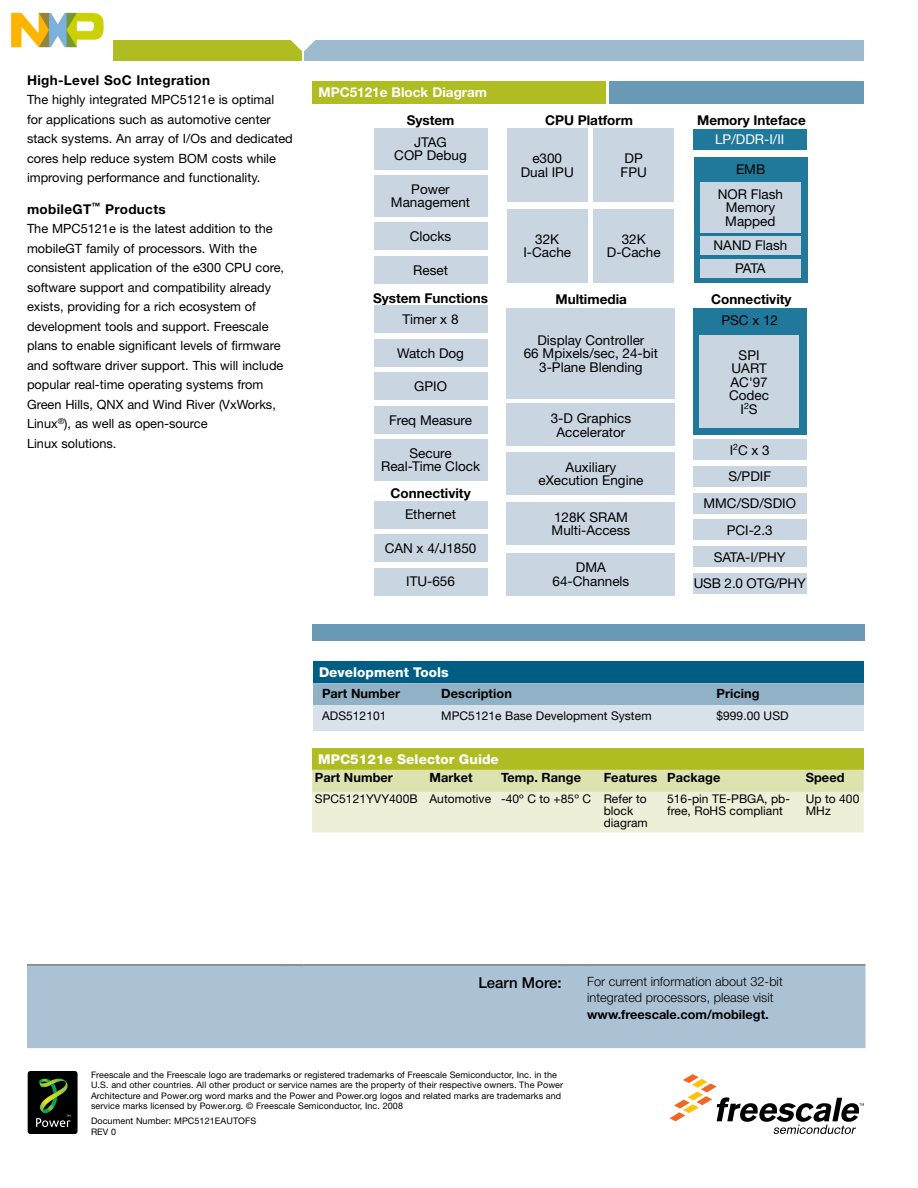
<style>
.page{position:relative;width:918px;height:1188px;background:#fff}
.page>*{position:absolute;margin:0;border:0;box-sizing:border-box;transform-origin:0 0}
.t1{font:500 15px "Helvetica Neue LT Pro";color:#000}
.t2{font:13.5px/13.5px "Helvetica Neue LT Pro";color:#000;text-align:center}
.t3{font:700 13.5px "Helvetica Neue LT Pro";color:#000}
.t4{font:700 13.5px "Helvetica Neue LT Pro";letter-spacing:.025em;color:#000}
.t5{font:800 13.5px "Helvetica Neue LT Pro";letter-spacing:.005em;color:#fff}
.t6{font:700 13.5px "Helvetica Neue LT Pro";color:#fff}
.t7{font:13.5px "Helvetica Neue LT Pro";color:#fff}
.t8{font:12.75px/19.5px "Helvetica Neue LT Pro";color:#000}
.t9{font:700 12.75px "Helvetica Neue LT Pro";letter-spacing:.005em;color:#000}
.t10{font:300 12.75px/16.5px "Helvetica Neue LT Pro";color:#000}
.t11{font:12px/12px "Helvetica Neue LT Pro";letter-spacing:.005em;color:#000}
.t12{font:9px/10.5px "Helvetica Neue LT Pro";letter-spacing:.01em;color:#000}
</style>
<div class="page">
<svg style="left:670px;top:1074px;width:194px;height:60px"></svg>
<div style="left:27px;top:965px;width:839px;height:83px;background:#abc2d4"></div>
<hr style="left:27px;top:964px;width:258px;height:1px;background:#4c4d4f">
<svg style="left:285px;top:964px;width:18px;height:1px"></svg>
<hr style="left:303px;top:964px;width:259px;height:1px;background:#4c4d4f">
<svg style="left:562px;top:964px;width:25px;height:1px"></svg>
<hr style="left:587px;top:964px;width:279px;height:1px;background:#4c4d4f">
<div style="left:305px;top:40px;width:559px;height:21px;background:#9ebace"></div>
<div style="left:28px;top:40px;width:274px;height:21px;background:#afbc22"></div>
<svg style="left:290px;top:40px;width:25px;height:12px"></svg>
<div style="left:28px;top:1071px;width:50px;height:63px;background:#000;border-radius:3px"></div>
<svg style="left:36px;top:1078px;width:34px;height:49px"></svg>
<div style="left:313px;top:662px;width:551px;height:21px;background:#005d83"></div>
<svg style="left:313px;top:683px;width:551px;height:48px;background:#b7cbda"></svg>
<div style="left:312px;top:748px;width:552px;height:22px;background:#afbc22"></div>
<svg style="left:312px;top:770px;width:552px;height:62px;background:#e7eac9"></svg>
<div style="left:312px;top:81px;width:294px;height:23px;background:#afbc22"></div>
<div style="left:609px;top:81px;width:255px;height:23px;background:#6999b5"></div>
<div style="left:312px;top:624px;width:552px;height:16px;background:#6999b5"></div>
<div style="left:374px;top:128px;width:113px;height:41px;background:#c9d6e2"></div>
<div style="left:374px;top:175px;width:113px;height:41px;background:#c9d6e2"></div>
<div style="left:374px;top:222px;width:113px;height:28px;background:#c9d6e2"></div>
<div style="left:374px;top:256px;width:113px;height:28px;background:#c9d6e2"></div>
<div style="left:374px;top:439px;width:113px;height:41px;background:#c9d6e2"></div>
<div style="left:374px;top:406px;width:113px;height:28px;background:#c9d6e2"></div>
<div style="left:374px;top:339px;width:113px;height:28px;background:#c9d6e2"></div>
<div style="left:374px;top:372px;width:113px;height:28px;background:#c9d6e2"></div>
<div style="left:374px;top:306px;width:113px;height:27px;background:#c9d6e2"></div>
<div style="left:374px;top:534px;width:113px;height:28px;background:#c9d6e2"></div>
<div style="left:374px;top:568px;width:113px;height:27px;background:#c9d6e2"></div>
<div style="left:374px;top:501px;width:113px;height:28px;background:#c9d6e2"></div>
<div style="left:507px;top:128px;width:80px;height:74px;background:#c9d6e2"></div>
<div style="left:507px;top:209px;width:80px;height:74px;background:#c9d6e2"></div>
<div style="left:594px;top:128px;width:80px;height:74px;background:#c9d6e2"></div>
<div style="left:594px;top:209px;width:80px;height:74px;background:#c9d6e2"></div>
<div style="left:507px;top:308px;width:168px;height:90px;background:#c9d6e2"></div>
<div style="left:507px;top:404px;width:168px;height:42px;background:#c9d6e2"></div>
<div style="left:507px;top:502px;width:168px;height:43px;background:#c9d6e2"></div>
<div style="left:507px;top:553px;width:168px;height:42px;background:#c9d6e2"></div>
<div style="left:693px;top:129px;width:114px;height:21px;background:#20789a"></div>
<div style="left:693px;top:308px;width:114px;height:127px;background:#20789a"></div>
<div style="left:693px;top:439px;width:114px;height:21px;background:#c9d6e2"></div>
<div style="left:693px;top:466px;width:114px;height:21px;background:#c9d6e2"></div>
<div style="left:700px;top:335px;width:99px;height:93px;background:#c9d6e2"></div>
<div style="left:693px;top:493px;width:114px;height:21px;background:#c9d6e2"></div>
<div style="left:693px;top:519px;width:114px;height:21px;background:#c9d6e2"></div>
<div style="left:693px;top:573px;width:114px;height:21px;background:#c9d6e2"></div>
<div style="left:694px;top:158px;width:114px;height:125px;background:#20789a"></div>
<div style="left:700px;top:182px;width:101px;height:51px;background:#c9d6e2"></div>
<div style="left:700px;top:236px;width:101px;height:19px;background:#c9d6e2"></div>
<div style="left:700px;top:259px;width:101px;height:18px;background:#c9d6e2"></div>
<div style="left:507px;top:452px;width:168px;height:43px;background:#c9d6e2"></div>
<div style="left:693px;top:546px;width:114px;height:21px;background:#c9d6e2"></div>
<img style="left:11px;top:12px;width:101px;height:48px">
<p class="t4" style="left:27px;top:71px;width:185px">High-Level SoC Integration</p>
<p class="t8" style="left:27px;top:90px;width:267px">The highly integrated MPC5121e is optimal<br>for applications such as automotive center stack systems. An array of I/Os and dedicated cores help reduce system BOM costs while improving performance and functionality.</p>
<p class="t4" style="left:27px;top:200px;width:140px">mobileGT<sup>™</sup> Products</p>
<p class="t8" style="left:27px;top:219px;width:259px">The MPC5121e is the latest addition to the mobileGT family of processors. With the consistent application of the e300 CPU core, software support and compatibility already exists, providing for a rich ecosystem of development tools and support. Freescale plans to enable significant levels of firmware and software driver support. This will include popular real-time operating systems from Green Hills, QNX and Wind River (VxWorks, Linux<sup>®</sup>), as well as open-source<br>Linux solutions.</p>
<p class="t6" style="left:318px;top:84px;width:170px">MPC5121e Block Diagram</p>
<p class="t2" style="left:394px;top:135px;width:74px">JTAG<br>COP Debug</p>
<p class="t2" style="left:391px;top:182px;width:81px">Power<br>Management</p>
<p class="t2" style="left:410px;top:229px;width:43px">Clocks</p>
<p class="t3" style="left:407px;top:111px;width:49px">System</p>
<p class="t2" style="left:413px;top:263px;width:36px">Reset</p>
<p class="t3" style="left:373px;top:289px;width:116px">System Functions</p>
<p class="t2" style="left:403px;top:312px;width:58px">Timer x 8</p>
<p class="t2" style="left:397px;top:346px;width:69px">Watch Dog</p>
<p class="t2" style="left:414px;top:379px;width:34px">GPIO</p>
<p class="t2" style="left:389px;top:413px;width:85px">Freq Measure</p>
<p class="t2" style="left:381px;top:446px;width:100px">Secure<br>Real-Time Clock</p>
<p class="t3" style="left:390px;top:484px;width:82px">Connectivity</p>
<p class="t2" style="left:405px;top:508px;width:53px">Ethernet</p>
<p class="t2" style="left:385px;top:541px;width:93px">CAN x 4/J1850</p>
<p class="t2" style="left:406px;top:575px;width:50px">ITU-656</p>
<p class="t3" style="left:545px;top:111px;width:89px">CPU Platform</p>
<p class="t2" style="left:521px;top:151px;width:55px">e300<br>Dual IPU</p>
<p class="t2" style="left:523px;top:232px;width:49px">32K<br>I-Cache</p>
<p class="t2" style="left:621px;top:151px;width:28px;text-align:left">DP<br>FPU</p>
<p class="t2" style="left:607px;top:232px;width:55px">32K<br>D-Cache</p>
<p class="t3" style="left:555px;top:291px;width:73px">Multimedia</p>
<p class="t2" style="left:524px;top:333px;width:136px">Display Controller<br>66 Mpixels/sec, 24-bit<br>3-Plane Blending</p>
<p class="t2" style="left:551px;top:411px;width:82px">3-D Graphics<br>Accelerator</p>
<p class="t2" style="left:538px;top:460px;width:107px">Auxiliary eXecution Engine</p>
<p class="t2" style="left:552px;top:510px;width:80px;text-align:left">128K SRAM<br>Multi-Access</p>
<p class="t2" style="left:553px;top:560px;width:78px">DMA<br>64-Channels</p>
<p class="t3" style="left:697px;top:111px;width:110px">Memory Inteface</p>
<p class="t7" style="left:715px;top:131px;width:71px">LP/DDR-I/II</p>
<p class="t2" style="left:718px;top:157px;width:67px;line-height:24.6px">EMB<br>NOR Flash</p>
<p class="t2" style="left:725px;top:200px;width:52px;text-align:left">Memory<br>Mapped</p>
<p class="t2" style="left:714px;top:234px;width:75px;line-height:22.5px">NAND Flash<br>PATA</p>
<p class="t3" style="left:711px;top:291px;width:82px">Connectivity</p>
<p class="t2" style="left:721px;top:313px;width:58px">PSC x 12</p>
<p class="t2" style="left:729px;top:348px;width:42px">SPI<br>UART<br>AC'97<br>Codec<br>I<sup>2</sup>S</p>
<p class="t2" style="left:728px;top:436px;width:44px;line-height:26.7px;text-align:left">I<sup>2</sup>C x 3<br>S/PDIF</p>
<p class="t2" style="left:703px;top:490px;width:94px;line-height:26.7px">MMC/SD/SDIO<br>PCI-2.3</p>
<p class="t2" style="left:714px;top:550px;width:73px">SATA-I/PHY</p>
<p class="t2" style="left:694px;top:576px;width:114px">USB 2.0 OTG/PHY</p>
<p class="t5" style="left:319px;top:664px;width:131px">Development Tools</p>
<p class="t9" style="left:322px;top:686px;width:80px">Part Number</p>
<p class="t9" style="left:441px;top:686px;width:72px">Description</p>
<p class="t9" style="left:716px;top:686px;width:45px">Pricing</p>
<p class="t11" style="left:322px;top:709px;width:66px">ADS512101</p>
<p class="t11" style="left:441px;top:709px;width:212px">MPC5121e Base Development System</p>
<p class="t11" style="left:716px;top:709px;width:74px">$999.00 USD</p>
<p class="t5" style="left:318px;top:751px;width:182px">MPC5121e Selector Guide</p>
<p class="t9" style="left:315px;top:769px;width:80px">Part Number</p>
<p class="t9" style="left:429px;top:769px;width:45px">Market</p>
<p class="t9" style="left:501px;top:769px;width:81px">Temp. Range</p>
<p class="t9" style="left:604px;top:769px;width:118px">Features Package</p>
<p class="t9" style="left:806px;top:769px;width:40px">Speed</p>
<p class="t11" style="left:604px;top:793px;width:46px;text-indent:-289px">SPC5121YVY400B Automotive -40º C to +85º C Refer to block diagram</p>
<p class="t11" style="left:667px;top:793px;width:124px">516-pin TE-PBGA, pb&shy;free, RoHS compliant</p>
<p class="t11" style="left:806px;top:793px;width:55px">Up to 400<br>MHz</p>
<p class="t1" style="left:478px;top:973px;width:85px">Learn More:</p>
<p class="t10" style="left:587px;top:973px;width:197px">For current information about 32-bit integrated processors, please visit</p>
<p class="t9" style="left:587px;top:1006px;width:183px">www.freescale.com/mobilegt.</p>
<p class="t12" style="left:91px;top:1069px;width:474px">Freescale and the Freescale logo are trademarks or registered trademarks of Freescale Semiconductor, Inc. in the U.S. and other countries. All other product or service names are the property of their respective owners. The Power Architecture and Power.org word marks and the Power and Power.org logos and related marks are trademarks and service marks licensed by Power.org. © Freescale Semiconductor, Inc. 2008</p>
<p class="t12" style="left:91px;top:1115px;width:167px">Document Number: MPC5121EAUTOFS<br>REV 0</p>
</div>
